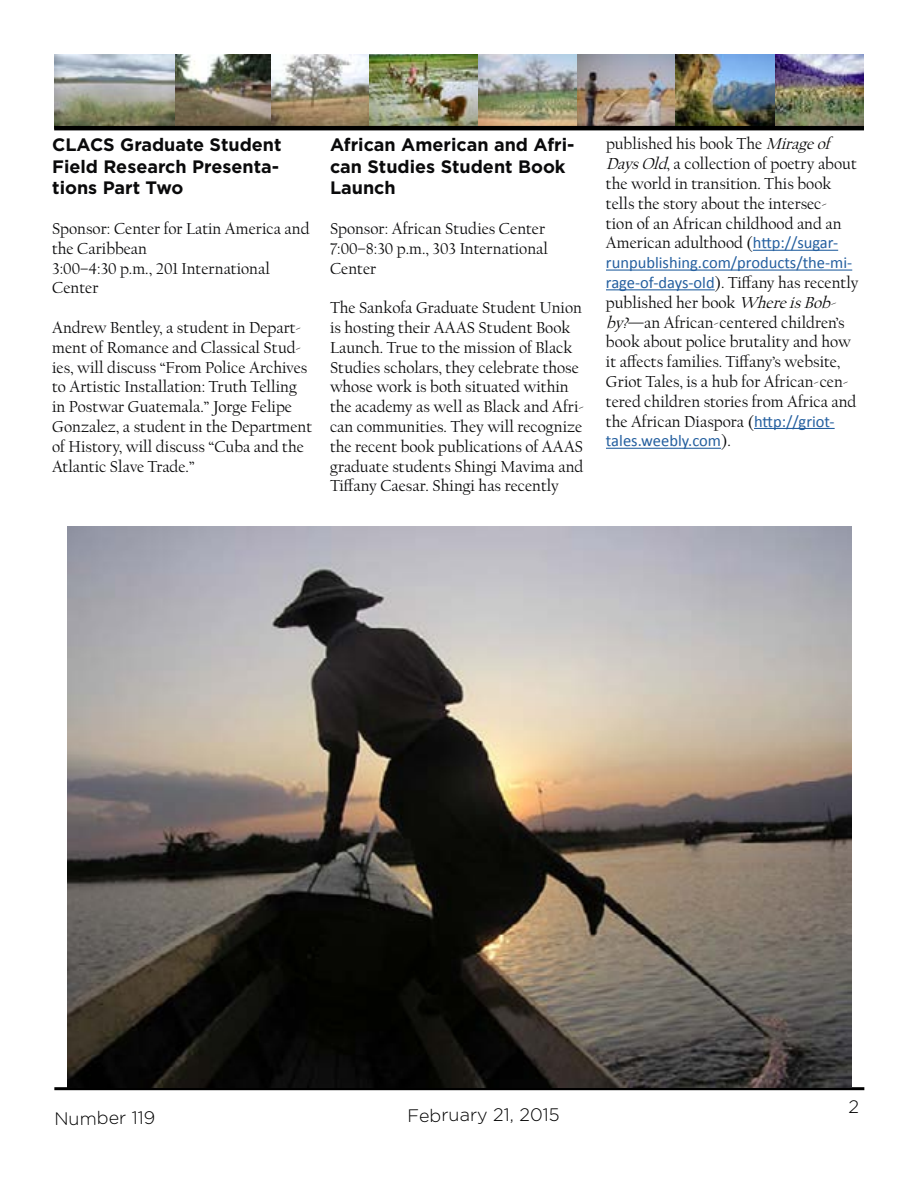
<style>
.page{position:relative;width:918px;height:1188px;background:#fff}
.page>*{position:absolute;margin:0;border:0;box-sizing:border-box;transform-origin:0 0}
.t1{font:700 18px/21.6px "Gotham";color:#0a0a0b}
.t2{font:300 18px "Gotham";letter-spacing:-.01em;color:#000}
.t3{font:16.5px/19.8px "Californian FB";color:#0a0a0b}
.t4{font:16.5px "Calibri";color:#245f9f}
.s1{font-style:italic}
.s2{font-family:"Calibri";color:#245f9f}
.s3{font-family:"Californian FB";color:#0a0a0b}
</style>
<div class="page">
<img style="left:174px;top:54px;width:690px;height:72px">
<img style="left:54px;top:54px;width:120px;height:72px">
<hr style="left:54px;top:126px;width:810px;height:4px;background:#000">
<hr style="left:54px;top:1087px;width:810px;height:3px;background:#000">
<hr style="left:753px;top:250px;width:85px;height:1px;background:#245f9f">
<hr style="left:606px;top:270px;width:246px;height:1px;background:#245f9f">
<hr style="left:606px;top:289px;width:109px;height:1px;background:#245f9f">
<hr style="left:754px;top:428px;width:81px;height:1px;background:#245f9f">
<hr style="left:606px;top:448px;width:115px;height:1px;background:#245f9f">
<img style="left:67px;top:526px;width:785px;height:561px">
<p class="t1" style="left:52px;top:134px;width:231px">CLACS Graduate Student<br>Field Research Presenta&shy;tions Part Two</p>
<p class="t3" style="left:52px;top:219px;width:259px">Sponsor: Center for Latin America and the Caribbean<br>3:00–4:30 p.m., 201 International<br>Center</p>
<p class="t3" style="left:52px;top:318px;width:261px">Andrew Bentley, a student in Depart&shy;ment of Romance and Classical Stud&shy;ies, will discuss “From Police Archives to Artistic Installation: Truth Telling in Postwar Guatemala.” Jorge Felipe Gonzalez, a student in the Department of History, will discuss “Cuba and the Atlantic Slave Trade.”</p>
<p class="t1" style="left:330px;top:134px;width:246px">African American and Afri&shy;can Studies Student Book<br>Launch</p>
<p class="t3" style="left:330px;top:219px;width:219px">Sponsor: African Studies Center<br>7:00–8:30 p.m., 303 International<br>Center</p>
<p class="t3" style="left:330px;top:298px;width:256px">The Sankofa Graduate Student Union is hosting their AAAS Student Book Launch. True to the mission of Black Studies scholars, they celebrate those whose work is both situated within the academy as well as Black and Afri&shy;can communities. They will recognize the recent book publications of AAAS graduate students Shingi Mavima and Tiffany Caesar. Shingi has recently</p>
<p class="t3" style="left:606px;top:135px;width:252px">published his book The <span class="s1">Mirageof DaysOld</span>, a collection of poetry about the world in transition. This book tells the story about the intersec&shy;tion of an African childhood and an American adulthood (<span class="s2">http://sugar-</span></p>
<p class="t4" style="left:606px;top:252px;width:248px">runpublishing.com/products/the-mi-</p>
<p class="t3" style="left:606px;top:273px;width:254px"><span class="s2">rage-of-days-old</span>). Tiffany has recently published her book <span class="s1">WhereisBob&shy;by?</span>—an African-centered children’s book about police brutality and how it affects families. Tiffany’s website, Griot Tales, is a hub for African-cen&shy;tered children stories from Africa and the African Diaspora (<span class="s2">http://griot-</span></p>
<p class="t4" style="left:606px;top:430px;width:126px">tales.weebly.com<span class="s3">).</span></p>
<p class="t2" style="left:54px;top:1107px;width:103px">Number 119</p>
<p class="t2" style="left:408px;top:1103px;width:154px">February 21, 2015</p>
<p class="t2" style="left:848px;top:1095px;width:12px">2</p>
</div>
